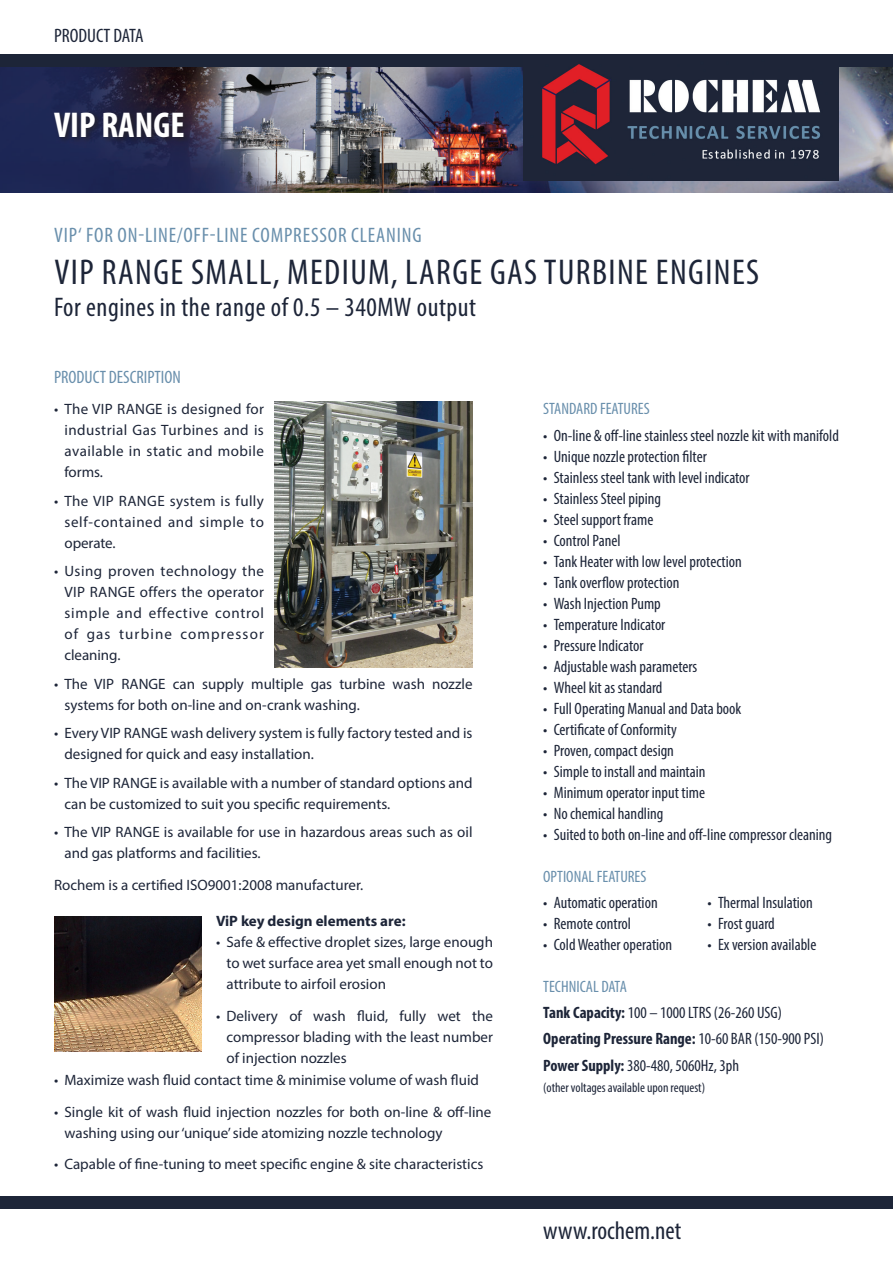
<style>
.page{position:relative;width:893px;height:1263px;background:#fff}
.page>*{position:absolute;margin:0;border:0;box-sizing:border-box;transform-origin:0 0}
.t1{font:condensed 36px "Myriad Pro";letter-spacing:.04em;color:#1d2538}
.t2{font:700 condensed 36px "Myriad Pro";color:#fff}
.t3{font:condensed 27px "Myriad Pro";letter-spacing:.02em;color:#1d2538}
.t4{font:condensed 25.5px "Myriad Pro";color:#1d2538}
.t5{font:condensed 21px "Myriad Pro";letter-spacing:.04em;color:#698fac}
.t6{font:condensed 19.5px "Myriad Pro";color:#1d2538}
.t7{font:condensed 18px "Myriad Pro";color:#698fac}
.t8{font:condensed 16.5px "Myriad Pro";color:#1d2538}
.t9{font:condensed 16.5px "Myriad Pro";color:#698fac}
.t10{font:700 condensed 16.5px "Myriad Pro";color:#1d2538}
.t11{font:15px/21px "Myriad Pro";color:#1d2538;text-align:justify}
.t12{font:700 15px "Myriad Pro";color:#1d2538}
.t13{font:condensed 13.5px "Myriad Pro";color:#1d2538}
.s1{font-weight:700}
.s2{font-weight:400}
</style>
<div class="page">
<img style="left:0;top:66px;width:893px;height:126px">
<div style="left:0;top:54px;width:893px;height:12px;background:#1d2538"></div>
<div style="left:0;top:1197px;width:893px;height:12px;background:#1d2538"></div>
<div style="left:52px;top:110px;width:140px;height:34px;background:#231f20;opacity:.75"></div>
<img style="left:524px;top:64px;width:315px;height:116px">
<img style="left:274px;top:402px;width:198px;height:265px">
<img style="left:54px;top:916px;width:148px;height:136px">
<p class="t6" style="left:54px;top:23px;width:91px">PRODUCT DATA</p>
<p class="t2" style="left:54px;top:102px;width:132px">VIP RANGE</p>
<p class="t5" style="left:54px;top:223px;width:369px">VIP‘ FOR ON-LINE/OFF-LINE COMPRESSOR CLEANING</p>
<p class="t1" style="left:54px;top:251px;width:706px">VIP RANGE SMALL, MEDIUM, LARGE GAS TURBINE ENGINES</p>
<p class="t3" style="left:54px;top:291px;width:423px">For engines in the range of 0.5 – 340MW output</p>
<p class="t7" style="left:54px;top:366px;width:128px">PRODUCT DESCRIPTION</p>
<p class="t11" style="left:64px;top:398px;width:201px;text-indent:-10px">• The VIP RANGE is designed for industrial Gas Turbines and is available in static and mobile forms.</p>
<p class="t11" style="left:64px;top:490px;width:201px;text-indent:-10px">• The VIP RANGE system is fully self-contained and simple to operate.</p>
<p class="t11" style="left:64px;top:560px;width:201px;text-indent:-10px">• Using proven technology the VIP RANGE offers the operator simple and effective control of gas turbine compressor cleaning.</p>
<p class="t11" style="left:64px;top:673px;width:409px;text-indent:-10px">• The VIP RANGE can supply multiple gas turbine wash nozzle systems for both on-line and on-crank washing.</p>
<p class="t11" style="left:64px;top:722px;width:409px;text-indent:-10px">• Every VIP RANGE wash delivery system is fully factory tested and is designed for quick and easy installation.</p>
<p class="t11" style="left:64px;top:772px;width:410px;text-indent:-10px">• The VIP RANGE is available with a number of standard options and can be customized to suit you specific requirements.</p>
<p class="t11" style="left:64px;top:821px;width:409px;text-indent:-10px">• The VIP RANGE is available for use in hazardous areas such as oil and gas platforms and facilities.</p>
<p class="t11" style="left:54px;top:874px;width:311px">Rochem is a certified ISO9001:2008 manufacturer.</p>
<p class="t12" style="left:216px;top:911px;width:191px">ViP key design elements are:</p>
<p class="t11" style="left:226px;top:931px;width:268px;text-indent:-10px">• Safe &amp; effective droplet sizes, large enough to wet surface area yet small enough not to attribute to airfoil erosion</p>
<p class="t11" style="left:226px;top:1005px;width:268px;text-indent:-10px">• Delivery of wash fluid, fully wet the compressor blading with the least number of injection nozzles</p>
<p class="t11" style="left:54px;top:1069px;width:426px">• Maximize wash fluid contact time &amp; minimise volume of wash fluid</p>
<p class="t11" style="left:64px;top:1101px;width:428px;text-indent:-10px">• Single kit of wash fluid injection nozzles for both on-line &amp; off-line washing using our ‘unique’ side atomizing nozzle technology</p>
<p class="t11" style="left:54px;top:1153px;width:431px">• Capable of fine-tuning to meet specific engine &amp; site characteristics</p>
<p class="t9" style="left:543px;top:399px;width:108px">STANDARD FEATURES</p>
<p class="t8" style="left:543px;top:425px;width:297px">• On-line &amp; off-line stainless steel nozzle kit with manifold</p>
<p class="t8" style="left:543px;top:446px;width:165px">• Unique nozzle protection filter</p>
<p class="t8" style="left:543px;top:467px;width:208px">• Stainless steel tank with level indicator</p>
<p class="t8" style="left:543px;top:488px;width:119px">• Stainless Steel piping</p>
<p class="t8" style="left:543px;top:509px;width:112px">• Steel support frame</p>
<p class="t8" style="left:543px;top:530px;width:79px">• Control Panel</p>
<p class="t8" style="left:543px;top:551px;width:200px">• Tank Heater with low level protection</p>
<p class="t8" style="left:543px;top:572px;width:138px">• Tank overflow protection</p>
<p class="t8" style="left:543px;top:593px;width:119px">• Wash Injection Pump</p>
<p class="t8" style="left:543px;top:614px;width:124px">• Temperature Indicator</p>
<p class="t8" style="left:543px;top:635px;width:102px">• Pressure Indicator</p>
<p class="t8" style="left:543px;top:656px;width:156px">• Adjustable wash parameters</p>
<p class="t8" style="left:543px;top:677px;width:121px">• Wheel kit as standard</p>
<p class="t8" style="left:543px;top:698px;width:200px">• Full Operating Manual and Data book</p>
<p class="t8" style="left:543px;top:719px;width:135px">• Certificate of Conformity</p>
<p class="t8" style="left:543px;top:740px;width:132px">• Proven, compact design</p>
<p class="t8" style="left:543px;top:761px;width:164px">• Simple to install and maintain</p>
<p class="t8" style="left:543px;top:782px;width:163px">• Minimum operator input time</p>
<p class="t8" style="left:543px;top:803px;width:122px">• No chemical handling</p>
<p class="t8" style="left:543px;top:824px;width:290px">• Suited to both on-line and off-line compressor cleaning</p>
<p class="t9" style="left:543px;top:866px;width:105px">OPTIONAL FEATURES</p>
<p class="t8" style="left:543px;top:892px;width:116px">• Automatic operation</p>
<p class="t8" style="left:543px;top:913px;width:89px">• Remote control</p>
<p class="t8" style="left:543px;top:934px;width:130px">• Cold Weather operation</p>
<p class="t8" style="left:707px;top:892px;width:107px">• Thermal Insulation</p>
<p class="t8" style="left:707px;top:913px;width:69px">• Frost guard</p>
<p class="t8" style="left:707px;top:934px;width:110px">• Ex version available</p>
<p class="t9" style="left:543px;top:976px;width:85px">TECHNICAL DATA</p>
<p class="t8" style="left:543px;top:1003px;width:240px"><span class="s1">Tank Capacity:</span> 100 – 1000 LTRS (26-260 USG)</p>
<p class="t10" style="left:543px;top:1028px;width:282px">Operating Pressure Range: <span class="s2">10-60 BAR (150-900 PSI)</span></p>
<p class="t8" style="left:543px;top:1055px;width:197px"><span class="s1">Power Supply:</span> 380-480, 5060Hz, 3ph</p>
<p class="t13" style="left:543px;top:1079px;width:163px">(other voltages available upon request)</p>
<p class="t4" style="left:543px;top:1215px;width:140px">www.rochem.net</p>
</div>
